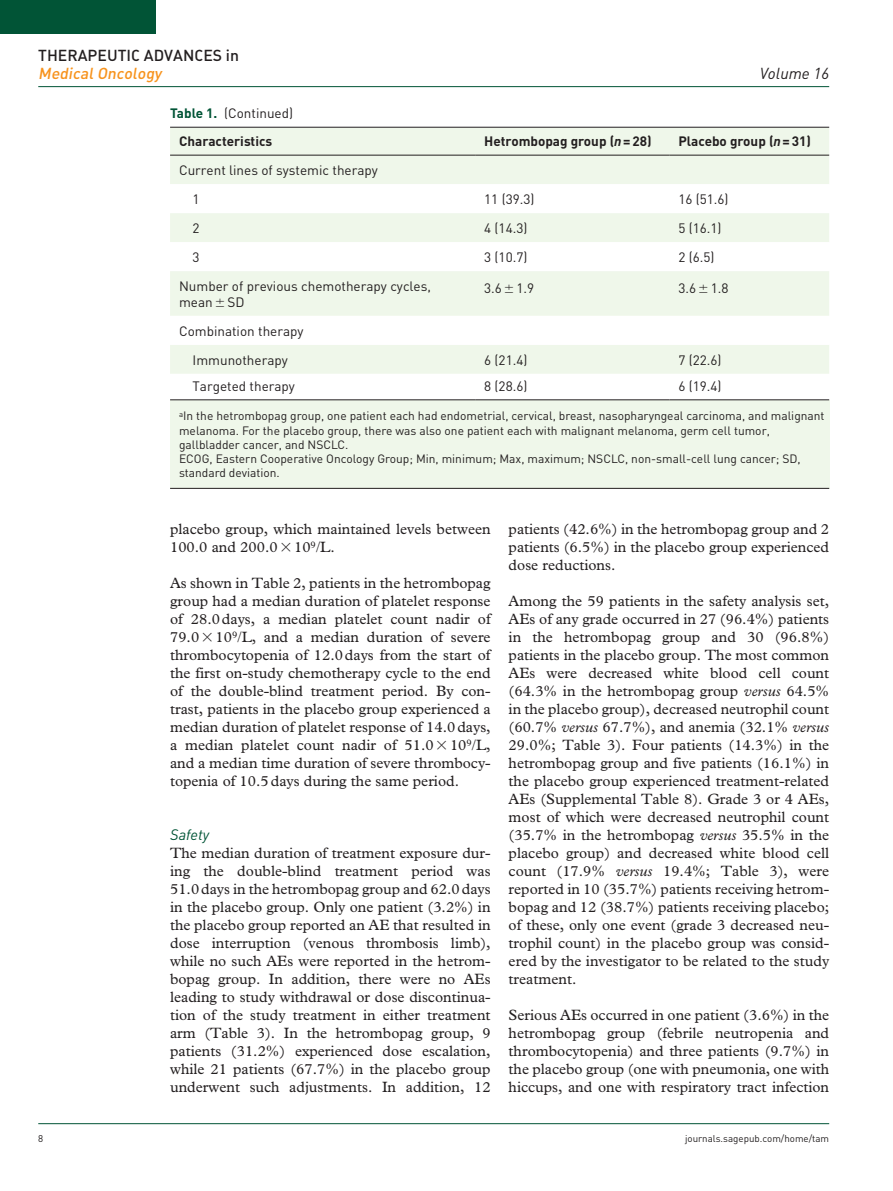
<style>
.page{position:relative;width:893px;height:1191px;background:#fff}
.page>*{position:absolute;margin:0;border:0;box-sizing:border-box;transform-origin:0 0}
.t1{font:15.75px "DIN Medium Alternate";color:#231f20}
.t2{font:italic 15.75px "DIN Medium Alternate";color:#f7931d}
.t3{font:italic 15.75px "DIN";color:#231f20}
.t4{font:15px/18px "Plantin Std";color:#231f20;text-align:justify}
.t5{font:italic 15px "DIN";letter-spacing:-.005em;color:#015436}
.t6{font:13.5px/29px "DIN";color:#231f20}
.t7{font:700 13.5px "DIN";color:#231f20}
.t8{font:12px/14.2px "DIN";color:#231f20}
.t9{font:9.75px "DIN";color:#231f20}
.s1{font-weight:700;color:#015436}
.s2{font-style:italic}
</style>
<div class="page">
<hr style="left:38px;top:86px;width:791px;height:1px;background:#015436">
<hr style="left:38px;top:1123px;width:791px;height:1px;background:#015436">
<div style="left:0;top:0;width:155px;height:34px;background:#015436"></div>
<div style="left:170px;top:400px;width:659px;height:88px;background:#eff7ea"></div>
<hr style="left:170px;top:488px;width:659px;height:1px;background:#231f20">
<div style="left:170px;top:128px;width:659px;height:56px;background:#eff7ea"></div>
<svg style="left:170px;top:213px;width:659px;height:161px;fill:#eff7ea"></svg>
<hr style="left:170px;top:155px;width:305px;height:1px;background:#231f20">
<hr style="left:475px;top:155px;width:194px;height:1px;background:#231f20">
<hr style="left:669px;top:155px;width:160px;height:1px;background:#231f20">
<hr style="left:170px;top:399px;width:305px;height:1px;background:#231f20">
<hr style="left:475px;top:399px;width:194px;height:1px;background:#231f20">
<hr style="left:669px;top:399px;width:160px;height:1px;background:#231f20">
<hr style="left:170px;top:127px;width:659px;height:1px;background:#231f20">
<svg style="left:216px;top:298px;width:8px;height:8px"></svg>
<svg style="left:505px;top:285px;width:8px;height:8px"></svg>
<svg style="left:699px;top:285px;width:8px;height:8px"></svg>
<p class="t1" style="left:38px;top:45px;width:202px">THERAPEUTIC ADVANCES IN</p>
<p class="t2" style="left:38px;top:63px;width:125px">MedicalOncology</p>
<p class="t3" style="left:760px;top:63px;width:71px">Volume 16</p>
<p class="t6" style="left:170px;top:98px;width:125px"><span class="s1">Table 1.</span> (Continued)</p>
<p class="t7" style="left:179px;top:132px;width:95px">Characteristics</p>
<p class="t7" style="left:484px;top:132px;width:169px">Hetrombopag group (<span class="s2">n</span>=28)</p>
<p class="t7" style="left:678px;top:132px;width:134px">Placebo group (<span class="s2">n</span>=31)</p>
<p class="t6" style="left:193px;top:155px;width:187px;text-indent:-14px">Current lines of systemic therapy<br>1</p>
<p class="t6" style="left:484px;top:184px;width:52px">11 (39.3)</p>
<p class="t6" style="left:678px;top:184px;width:52px">16 (51.6)</p>
<p class="t6" style="left:193px;top:213px;width:9px">2</p>
<p class="t6" style="left:484px;top:213px;width:45px">4 (14.3)</p>
<p class="t6" style="left:678px;top:213px;width:45px">5 (16.1)</p>
<p class="t6" style="left:193px;top:242px;width:9px">3</p>
<p class="t6" style="left:484px;top:242px;width:45px">3 (10.7)</p>
<p class="t6" style="left:678px;top:242px;width:38px">2 (6.5)</p>
<p class="t6" style="left:179px;top:278px;width:253px;line-height:15.8px">Number of previous chemotherapy cycles, mean SD</p>
<p class="t6" style="left:484px;top:274px;width:52px">3.6 1.9</p>
<p class="t6" style="left:678px;top:274px;width:52px">3.6 1.8</p>
<p class="t6" style="left:179px;top:316px;width:126px;text-align:center">Combination therapy<br>Immunotherapy</p>
<p class="t6" style="left:484px;top:345px;width:45px">6 (21.4)</p>
<p class="t6" style="left:678px;top:345px;width:45px">7 (22.6)</p>
<p class="t6" style="left:193px;top:371px;width:104px">Targeted therapy</p>
<p class="t6" style="left:484px;top:371px;width:45px">8 (28.6)</p>
<p class="t6" style="left:678px;top:371px;width:45px">6 (19.4)</p>
<p class="t8" style="left:179px;top:409px;width:647px"><sup>a</sup>In the hetrombopag group, one patient each had endometrial, cervical, breast, nasopharyngeal carcinoma, and malignant melanoma. For the placebo group, there was also one patient each with malignant melanoma, germ cell tumor, gallbladder cancer, and NSCLC.<br>ECOG, Eastern Cooperative Oncology Group; Min, minimum; Max, maximum; NSCLC, non-small-cell lung cancer; SD, standard deviation.</p>
<p class="t4" style="left:170px;top:520px;width:322px">placebo group, which maintained levels between<br>100.0 and 200.0 10<sup>9</sup>/L.</p>
<p class="t4" style="left:170px;top:574px;width:322px">As shown in Table 2, patients in the hetrombopag group had a median duration of platelet response of 28.0days, a median platelet count nadir of 79.0 10<sup>9</sup>/L, and a median duration of severe thrombocytopenia of 12.0days from the start of the first on-study chemotherapy cycle to the end of the double-blind treatment period. By con&shy;trast, patients in the placebo group experienced a median duration of platelet response of 14.0days, a median platelet count nadir of 51.0 10<sup>9</sup>/L, and a median time duration of severe thrombocy&shy;topenia of 10.5days during the same period.</p>
<p class="t5" style="left:170px;top:825px;width:41px">Safety</p>
<p class="t4" style="left:170px;top:844px;width:322px">The median duration of treatment exposure dur&shy;ing the double-blind treatment period was 51.0days in the hetrombopag group and 62.0days in the placebo group. Only one patient (3.2%) in the placebo group reported an AE that resulted in dose interruption (venous thrombosis limb), while no such AEs were reported in the hetrom&shy;bopag group. In addition, there were no AEs leading to study withdrawal or dose discontinua&shy;tion of the study treatment in either treatment arm (Table 3). In the hetrombopag group, 9 patients (31.2%) experienced dose escalation, while 21 patients (67.7%) in the placebo group underwent such adjustments. In addition, 12</p>
<p class="t4" style="left:509px;top:520px;width:322px">patients (42.6%) in the hetrombopag group and 2 patients (6.5%) in the placebo group experienced dose reductions.</p>
<p class="t4" style="left:509px;top:592px;width:322px">Among the 59 patients in the safety analysis set, AEs of any grade occurred in 27 (96.4%) patients in the hetrombopag group and 30 (96.8%) patients in the placebo group. The most common AEs were decreased white blood cell count (64.3% in the hetrombopag group <span class="s2">versus</span> 64.5% in the placebo group), decreased neutrophil count (60.7% <span class="s2">versus</span> 67.7%), and anemia (32.1% <span class="s2">versus </span>29.0%; Table 3). Four patients (14.3%) in the hetrombopag group and five patients (16.1%) in the placebo group experienced treatment-related AEs (Supplemental Table 8). Grade 3 or 4 AEs, most of which were decreased neutrophil count (35.7% in the hetrombopag <span class="s2">versus</span> 35.5% in the placebo group) and decreased white blood cell count (17.9% <span class="s2">versus</span> 19.4%; Table 3), were reported in 10 (35.7%) patients receiving hetrom&shy;bopag and 12 (38.7%) patients receiving placebo; of these, only one event (grade 3 decreased neu&shy;trophil count) in the placebo group was consid&shy;ered by the investigator to be related to the study treatment.</p>
<p class="t4" style="left:509px;top:1006px;width:322px">Serious AEs occurred in one patient (3.6%) in the hetrombopag group (febrile neutropenia and thrombocytopenia) and three patients (9.7%) in the placebo group (one with pneumonia, one with hiccups, and one with respiratory tract infection</p>
<p class="t9" style="left:38px;top:1132px;width:7px">8</p>
<p class="t9" style="left:685px;top:1132px;width:146px">journals.sagepub.com/home/tam</p>
</div>
